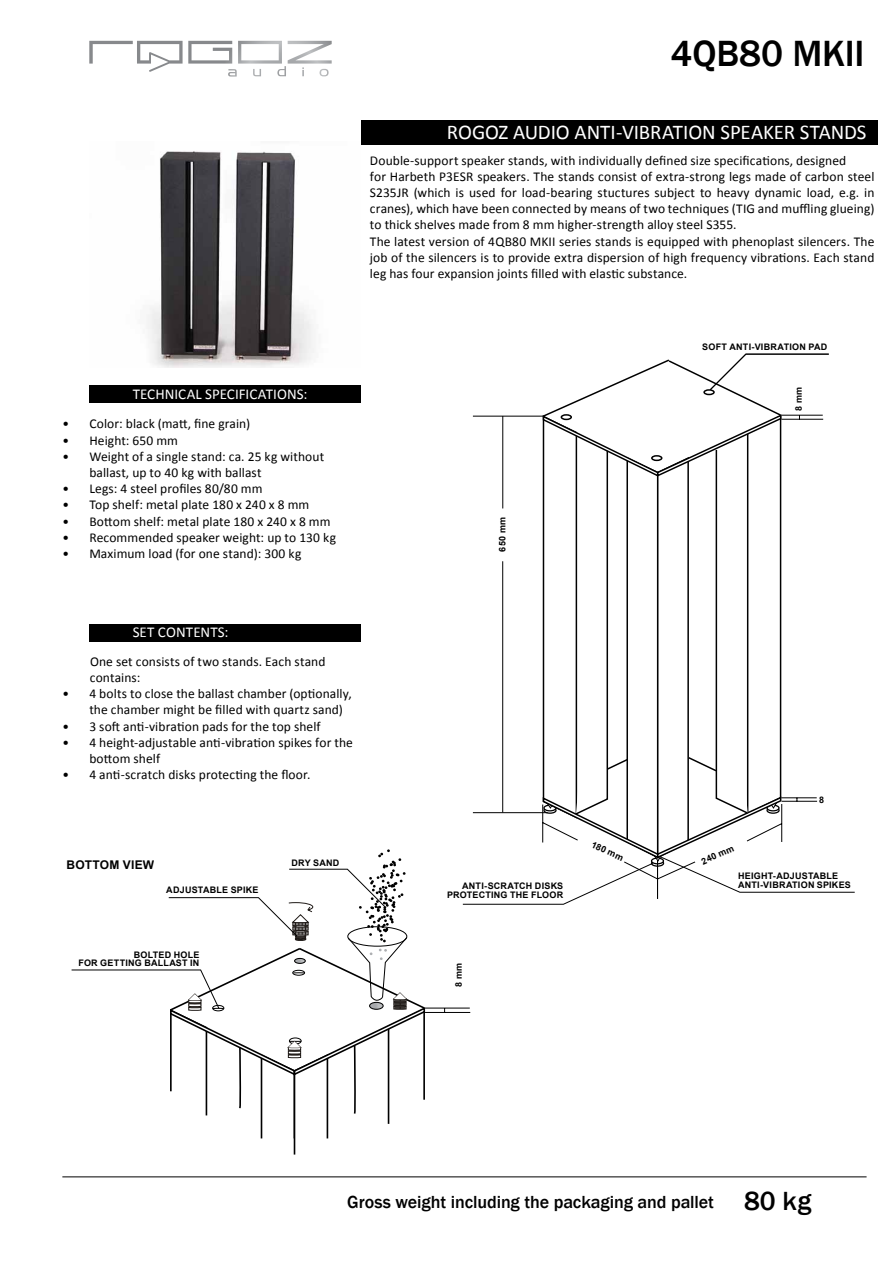
<style>
.page{position:relative;width:893px;height:1263px;background:#fff}
.page>*{position:absolute;margin:0;border:0;box-sizing:border-box;transform-origin:0 0}
.t1{font:500 37.5px "Franklin Gothic";letter-spacing:-.005em;color:#000}
.t2{font:500 27px "Franklin Gothic";color:#000}
.t3{font:21px "Calibri";letter-spacing:-.005em;color:#fff}
.t4{font:500 18px "Franklin Gothic";letter-spacing:-.005em;color:#000}
.t5{font:15px "Calibri";letter-spacing:.005em;color:#fff}
.t6{font:13.5px/16.2px "Calibri";letter-spacing:.005em;color:#000}
.t7{font:700 12px "Arial";letter-spacing:.02em;color:#000}
.t8{font:700 9px/7.9px "Arial";letter-spacing:.025em;color:#000;text-align:right}
</style>
<div class="page">
<div style="left:361px;top:121px;width:516px;height:24px;background:#000"></div>
<svg style="left:89px;top:41px;width:243px;height:36px"></svg>
<div style="left:89px;top:386px;width:272px;height:17px;background:#000"></div>
<div style="left:89px;top:624px;width:272px;height:17px;background:#000"></div>
<hr style="left:62px;top:1176px;width:805px;height:1px;background:#000">
<hr style="left:425px;top:1008px;width:45px;height:1px;background:#000">
<hr style="left:425px;top:1012px;width:45px;height:1px;background:#000">
<svg style="left:71px;top:849px;width:355px;height:306px"></svg>
<svg style="left:462px;top:353px;width:393px;height:552px"></svg>
<img style="left:147px;top:151px;width:167px;height:216px">
<h1 class="t1" style="left:670px;top:30px;width:196px">4QB80 MKII</h1>
<h3 class="t3" style="left:447px;top:118px;width:421px">ROGOZ AUDIO ANTI-VIBRATION SPEAKER STANDS</h3>
<p class="t5" style="left:133px;top:384px;width:176px">TECHNICAL SPECIFICATIONS:</p>
<p class="t6" style="left:62px;top:415px;width:189px">• Color: black (matt, fine grain)</p>
<p class="t6" style="left:62px;top:432px;width:117px">• Height: 650 mm</p>
<p class="t6" style="left:89px;top:448px;width:236px;text-indent:-27px">• Weight of a single stand: ca. 25 kg without ballast, up to 40 kg with ballast</p>
<p class="t6" style="left:62px;top:480px;width:202px">• Legs: 4 steel profiles 80/80 mm</p>
<p class="t6" style="left:62px;top:496px;width:248px">• Top shelf: metal plate 180 x 240 x 8 mm</p>
<p class="t6" style="left:62px;top:513px;width:270px">• Bottom shelf: metal plate 180 x 240 x 8 mm</p>
<p class="t6" style="left:62px;top:529px;width:275px">• Recommended speaker weight: up to 130 kg</p>
<p class="t6" style="left:62px;top:545px;width:241px">• Maximum load (for one stand): 300 kg</p>
<p class="t6" style="left:370px;top:152px;width:506px">Double-support speaker stands, with individually defined size specifications, designed<br>for Harbeth P3ESR speakers. The stands consist of extra-strong legs made of carbon steel S235JR (which is used for load-bearing stuctures subject to heavy dynamic load, e.g. in cranes), which have been connected by means of two techniques (TIG and muffling glueing) to thick shelves made from 8 mm higher-strength alloy steel S355.<br>The latest version of 4QB80 MKII series stands is equipped with phenoplast silencers. The job of the silencers is to provide extra dispersion of high frequency vibrations. Each stand leg has four expansion joints filled with elastic substance.</p>
<p class="t8" style="left:498px;top:551px;width:36px;rotate:-90deg">650 mm</p>
<p class="t8" style="left:702px;top:343px;width:127px">SOFT ANTI-VIBRATION PAD</p>
<p class="t8" style="left:795px;top:411px;width:25px;rotate:-90deg">8 mm</p>
<p class="t5" style="left:133px;top:621px;width:97px">SET CONTENTS:</p>
<p class="t6" style="left:90px;top:653px;width:237px">One set consists of two stands. Each stand contains:</p>
<p class="t6" style="left:89px;top:685px;width:264px;text-indent:-27px">• 4 bolts to close the ballast chamber (optionally, the chamber might be filled with quartz sand)</p>
<p class="t6" style="left:62px;top:717px;width:260px">• 3 soft anti-vibration pads for the top shelf</p>
<p class="t6" style="left:89px;top:734px;width:265px;text-indent:-27px">• 4 height-adjustable anti-vibration spikes for the bottom shelf</p>
<p class="t6" style="left:62px;top:766px;width:250px">• 4 anti-scratch disks protecting the floor.</p>
<p class="t7" style="left:67px;top:857px;width:89px">BOTTOM VIEW</p>
<p class="t8" style="left:166px;top:886px;width:94px">ADJUSTABLE SPIKE</p>
<p class="t8" style="left:78px;top:951px;width:122px">BOLTED HOLE<br>FOR GETTING BALLAST IN</p>
<p class="t8" style="left:292px;top:859px;width:49px">DRY SAND</p>
<p class="t8" style="left:594px;top:841px;width:35px;rotate:24deg">180 mm</p>
<p class="t8" style="left:700px;top:858px;width:36px;rotate:-24deg">240 mm</p>
<p class="t8" style="left:819px;top:796px;width:7px">8</p>
<p class="t8" style="left:738px;top:872px;width:102px">HEIGHT-ADJUSTABLE</p>
<p class="t8" style="left:462px;top:882px;width:103px">ANTI-SCRATCH DISKS</p>
<p class="t8" style="left:738px;top:881px;width:114px">ANTI-VIBRATION SPIKES</p>
<p class="t8" style="left:447px;top:891px;width:118px">PROTECTING THE FLOOR</p>
<p class="t8" style="left:455px;top:987px;width:25px;rotate:-90deg">8 mm</p>
<h3 class="t4" style="left:347px;top:1190px;width:368px">Gross weight including the packaging and pallet</h3>
<h2 class="t2" style="left:744px;top:1184px;width:69px">80 kg</h2>
</div>
